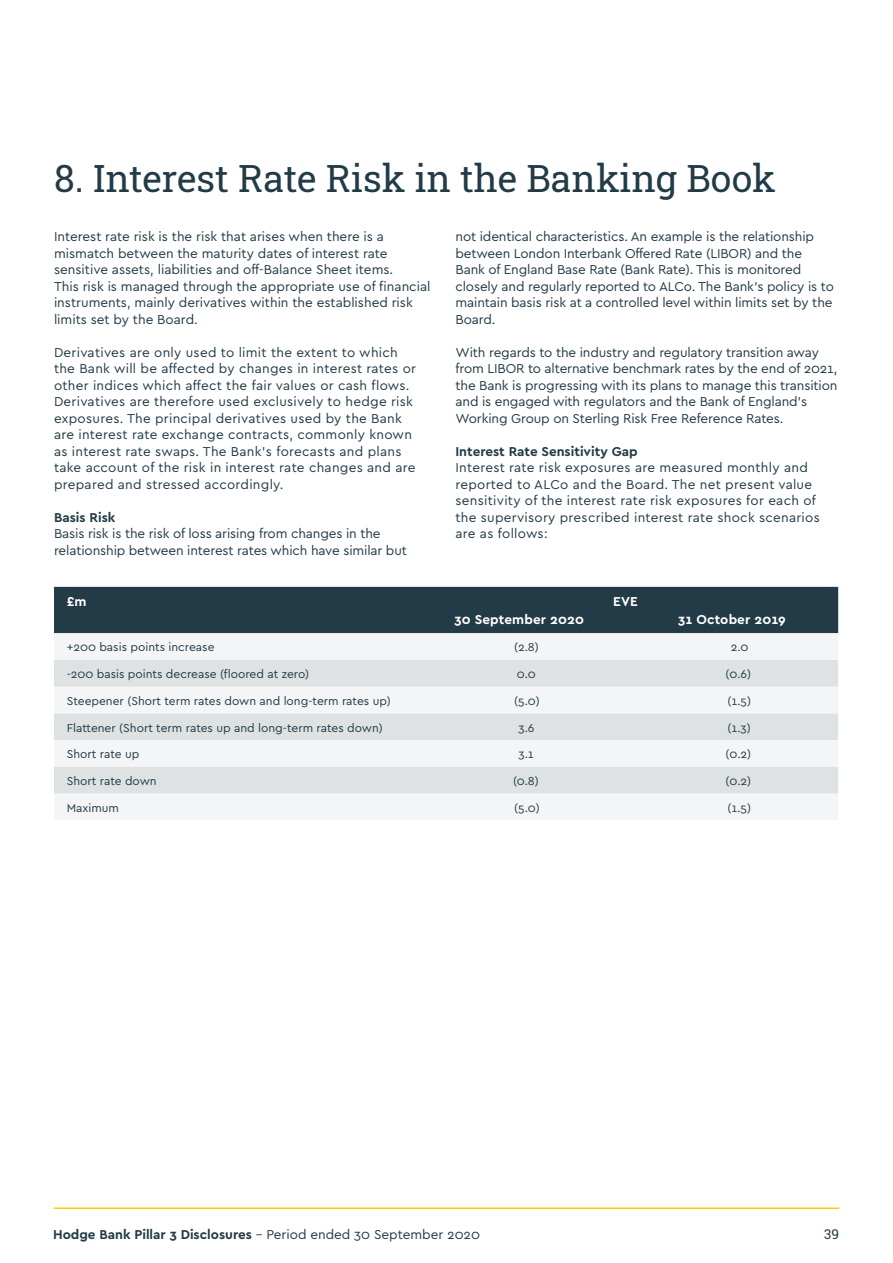
<style>
.page{position:relative;width:893px;height:1263px;background:#fff}
.page>*{position:absolute;margin:0;border:0;box-sizing:border-box;transform-origin:0 0}
.Hodge_Sub-Heading{font:37.5px "Roboto Slab";color:#223b47}
.Hodge_Body_Copy_-_Sl{font:13.5px/16.5px "Cera Basic";color:#223b47}
.Hodge_Body_Copy_-_Sl-2{font:13.5px/16.5px "Cera Basic";letter-spacing:.02em;color:#223b47}
.Hodge_Sub-Heading-2{font:700 13.5px "Cera Basic";color:#223b47}
.Table_Bold_Headings{font:700 13.5px "Cera Basic";letter-spacing:.01em;color:#fff}
.t1{font:13.5px "Roboto Slab";color:#223b47}
.Table_Body_Copy_8_10{font:12px "Cera Basic";color:#223b47}
.s1{font-weight:400}
</style>
<div class="page">
<hr style="left:54px;top:1207px;width:785px;height:2px;background:#ffcb05">
<div style="left:54px;top:587px;width:784px;height:46px;background:#223b47"></div>
<div style="left:54px;top:633px;width:784px;height:187px;background:#f4f5f6"></div>
<svg style="left:54px;top:660px;width:784px;height:133px;fill:#dee2e3"></svg>
<p class="Hodge_Sub-Heading" style="left:54px;top:153px;width:723px">8. Interest Rate Risk in the Banking Book</p>
<p class="Hodge_Body_Copy_-_Sl" style="left:54px;top:228px;width:378px">Interest rate risk is the risk that arises when there is a mismatch between the maturity dates of interest rate sensitive assets, liabilities and off-Balance Sheet items.<br>This risk is managed through the appropriate use of financial instruments, mainly derivatives within the established risk limits set by the Board.</p>
<p class="Hodge_Body_Copy_-_Sl-2" style="left:54px;top:344px;width:364px">Derivatives are only used to limit the extent to which the Bank will be affected by changes in interest rates or other indices which affect the fair values or cash flows.<br>Derivatives are therefore used exclusively to hedge risk exposures. The principal derivatives used by the Bank are interest rate exchange contracts, commonly known as interest rate swaps. The Bank’s forecasts and plans take account of the risk in interest rate changes and are prepared and stressed accordingly.</p>
<p class="Hodge_Sub-Heading-2" style="left:54px;top:509px;width:63px">Basis Risk</p>
<p class="Hodge_Body_Copy_-_Sl" style="left:54px;top:525px;width:354px">Basis risk is the risk of loss arising from changes in the relationship between interest rates which have similar but</p>
<p class="Hodge_Body_Copy_-_Sl" style="left:455px;top:228px;width:380px">not identical characteristics. An example is the relationship between London Interbank Offered Rate (LIBOR) and the Bank of England Base Rate (Bank Rate). This is monitored closely and regularly reported to ALCo. The Bank’s policy is to maintain basis risk at a controlled level within limits set by the Board.</p>
<p class="Hodge_Body_Copy_-_Sl" style="left:455px;top:344px;width:384px">With regards to the industry and regulatory transition away from LIBOR to alternative benchmark rates by the end of 2021, the Bank is progressing with its plans to manage this transition and is engaged with regulators and the Bank of England’s Working Group on Sterling Risk Free Reference Rates.</p>
<p class="Hodge_Sub-Heading-2" style="left:455px;top:443px;width:184px">Interest Rate Sensitivity Gap</p>
<p class="Hodge_Body_Copy_-_Sl-2" style="left:455px;top:459px;width:366px">Interest rate risk exposures are measured monthly and reported to ALCo and the Board. The net present value sensitivity of the interest rate risk exposures for each of the supervisory prescribed interest rate shock scenarios are as follows:</p>
<p class="Table_Bold_Headings" style="left:67px;top:594px;width:21px">£m</p>
<p class="Table_Bold_Headings" style="left:613px;top:594px;width:26px">EVE</p>
<p class="Table_Bold_Headings" style="left:454px;top:611px;width:131px">30 September 2020</p>
<p class="Table_Bold_Headings" style="left:678px;top:611px;width:109px">31 October 2019</p>
<p class="Table_Body_Copy_8_10" style="left:67px;top:640px;width:149px">+200 basis points increase</p>
<p class="Table_Body_Copy_8_10" style="left:514px;top:640px;width:26px">(2.8)</p>
<p class="Table_Body_Copy_8_10" style="left:731px;top:640px;width:19px">2.0</p>
<p class="Table_Body_Copy_8_10" style="left:67px;top:667px;width:244px">-200 basis points decrease (floored at zero)</p>
<p class="Table_Body_Copy_8_10" style="left:517px;top:667px;width:21px">0.0</p>
<p class="Table_Body_Copy_8_10" style="left:726px;top:667px;width:27px">(0.6)</p>
<p class="Table_Body_Copy_8_10" style="left:67px;top:694px;width:326px">Steepener (Short term rates down and long-term rates up)</p>
<p class="Table_Body_Copy_8_10" style="left:514px;top:694px;width:27px">(5.0)</p>
<p class="Table_Body_Copy_8_10" style="left:727px;top:694px;width:25px">(1.5)</p>
<p class="Table_Body_Copy_8_10" style="left:67px;top:721px;width:318px">Flattener (Short term rates up and long-term rates down)</p>
<p class="Table_Body_Copy_8_10" style="left:518px;top:721px;width:18px">3.6</p>
<p class="Table_Body_Copy_8_10" style="left:727px;top:721px;width:25px">(1.3)</p>
<p class="Table_Body_Copy_8_10" style="left:67px;top:747px;width:74px">Short rate up</p>
<p class="Table_Body_Copy_8_10" style="left:518px;top:747px;width:17px">3.1</p>
<p class="Table_Body_Copy_8_10" style="left:726px;top:747px;width:27px">(0.2)</p>
<p class="Table_Body_Copy_8_10" style="left:67px;top:774px;width:91px">Short rate down</p>
<p class="Table_Body_Copy_8_10" style="left:513px;top:774px;width:27px">(0.8)</p>
<p class="Table_Body_Copy_8_10" style="left:726px;top:774px;width:27px">(0.2)</p>
<p class="Table_Body_Copy_8_10" style="left:67px;top:801px;width:54px">Maximum</p>
<p class="Table_Body_Copy_8_10" style="left:514px;top:801px;width:27px">(5.0)</p>
<p class="Table_Body_Copy_8_10" style="left:727px;top:801px;width:25px">(1.5)</p>
<p class="Hodge_Sub-Heading-2" style="left:53px;top:1226px;width:428px">Hodge Bank Pillar 3 Disclosures <span class="s1">– Period ended 30 September 2020</span></p>
<p class="t1" style="left:824px;top:1225px;width:16px">39</p>
</div>
